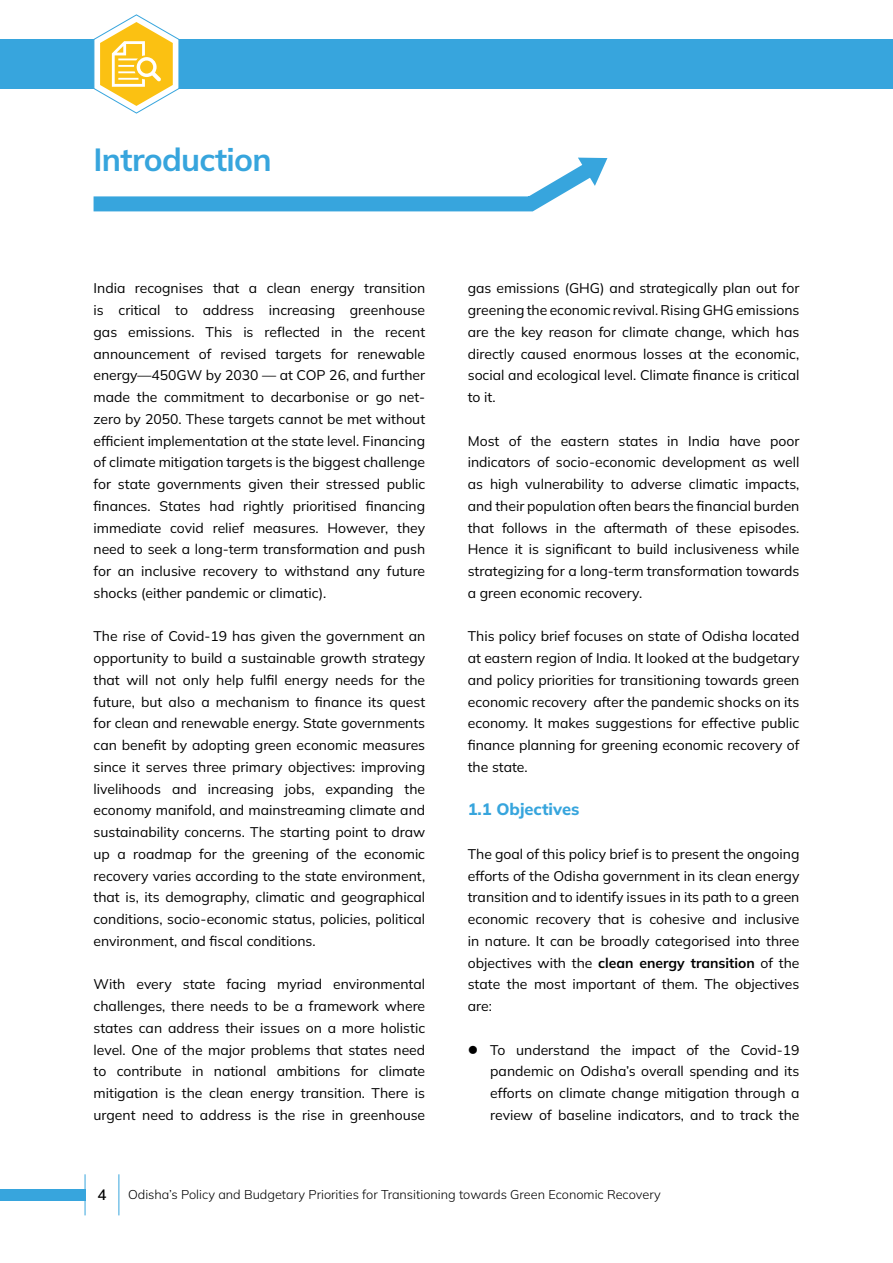
<style>
.page{position:relative;width:893px;height:1263px;background:#fff}
.page>*{position:absolute;margin:0;border:0;box-sizing:border-box;transform-origin:0 0}
.body_text_SEO{font:700 31.95px "Mulish";letter-spacing:-.02em;color:#37a5dd}
.body_text_SEO-2{font:800 16.5px "Mulish";color:#37a5dd}
.t1{font:600 15px "Mulish";color:#000}
.body_text_SEO-3{font:13.95px/21.8px "Mulish";color:#000;text-align:justify}
.t2{font:300 12.75px "Mulish";color:#000}
.s1{font-weight:700}
</style>
<div class="page">
<div style="left:0;top:39px;width:893px;height:50px;background:#37a5dd"></div>
<div style="left:0;top:1189px;width:85px;height:11px;background:#37a5dd"></div>
<hr style="left:85px;top:1174px;width:1px;height:41px;background:#37a5dd">
<hr style="left:119px;top:1174px;width:1px;height:41px;background:#37a5dd">
<svg style="left:94px;top:14px;width:85px;height:100px"></svg>
<svg style="left:93px;top:157px;width:514px;height:55px"></svg>
<p class="body_text_SEO" style="left:94px;top:138px;width:180px">Introduction</p>
<p class="body_text_SEO-3" style="left:94px;top:277px;width:333px">India recognises that a clean energy transition is critical to address increasing greenhouse gas emissions. This is reflected in the recent announcement of revised targets for renewable energy—450GW by 2030 — at COP 26, and further made the commitment to decarbonise or go net&shy;zero by 2050. These targets cannot be met without efficient implementation at the state level. Financing of climate mitigation targets is the biggest challenge for state governments given their stressed public finances. States had rightly prioritised financing immediate covid relief measures. However, they need to seek a long-term transformation and push for an inclusive recovery to withstand any future shocks (either pandemic or climatic).</p>
<p class="body_text_SEO-3" style="left:94px;top:625px;width:333px">The rise of Covid-19 has given the government an opportunity to build a sustainable growth strategy that will not only help fulfil energy needs for the future, but also a mechanism to finance its quest for clean and renewable energy. State governments can benefit by adopting green economic measures since it serves three primary objectives: improving livelihoods and increasing jobs, expanding the economy manifold, and mainstreaming climate and sustainability concerns. The starting point to draw up a roadmap for the greening of the economic recovery varies according to the state environment, that is, its demography, climatic and geographical conditions, socio-economic status, policies, political environment, and fiscal conditions.</p>
<p class="body_text_SEO-3" style="left:94px;top:973px;width:333px">With every state facing myriad environmental challenges, there needs to be a framework where states can address their issues on a more holistic level. One of the major problems that states need to contribute in national ambitions for climate mitigation is the clean energy transition. There is urgent need to address is the rise in greenhouse</p>
<p class="body_text_SEO-3" style="left:468px;top:277px;width:333px">gas emissions (GHG) and strategically plan out for greening the economic revival. Rising GHG emissions are the key reason for climate change, which has directly caused enormous losses at the economic, social and ecological level. Climate finance is critical to it.</p>
<p class="body_text_SEO-3" style="left:468px;top:429px;width:333px">Most of the eastern states in India have poor indicators of socio-economic development as well as high vulnerability to adverse climatic impacts, and their population often bears the financial burden that follows in the aftermath of these episodes.<br>Hence it is significant to build inclusiveness while strategizing for a long-term transformation towards a green economic recovery.</p>
<p class="body_text_SEO-3" style="left:468px;top:625px;width:333px">This policy brief focuses on state of Odisha located at eastern region of India. It looked at the budgetary and policy priorities for transitioning towards green economic recovery after the pandemic shocks on its economy. It makes suggestions for effective public finance planning for greening economic recovery of the state.</p>
<p class="body_text_SEO-2" style="left:468px;top:798px;width:113px">1.1 Objectives</p>
<p class="body_text_SEO-3" style="left:468px;top:843px;width:333px">The goal of this policy brief is to present the ongoing efforts of the Odisha government in its clean energy transition and to identify issues in its path to a green economic recovery that is cohesive and inclusive in nature. It can be broadly categorised into three objectives with the <span class="s1">clean energy transition</span> of the state the most important of them. The objectives are:</p>
<p class="body_text_SEO-3" style="left:490px;top:1038px;width:311px;text-indent:-22px">● To understand the impact of the Covid-19 pandemic on Odisha’s overall spending and its efforts on climate change mitigation through a review of baseline indicators, and to track the</p>
<p class="t1" style="left:97px;top:1184px;width:10px">4</p>
<p class="t2" style="left:128px;top:1185px;width:534px">Odisha’s Policy and Budgetary Priorities for Transitioning towards Green Economic Recovery</p>
</div>
